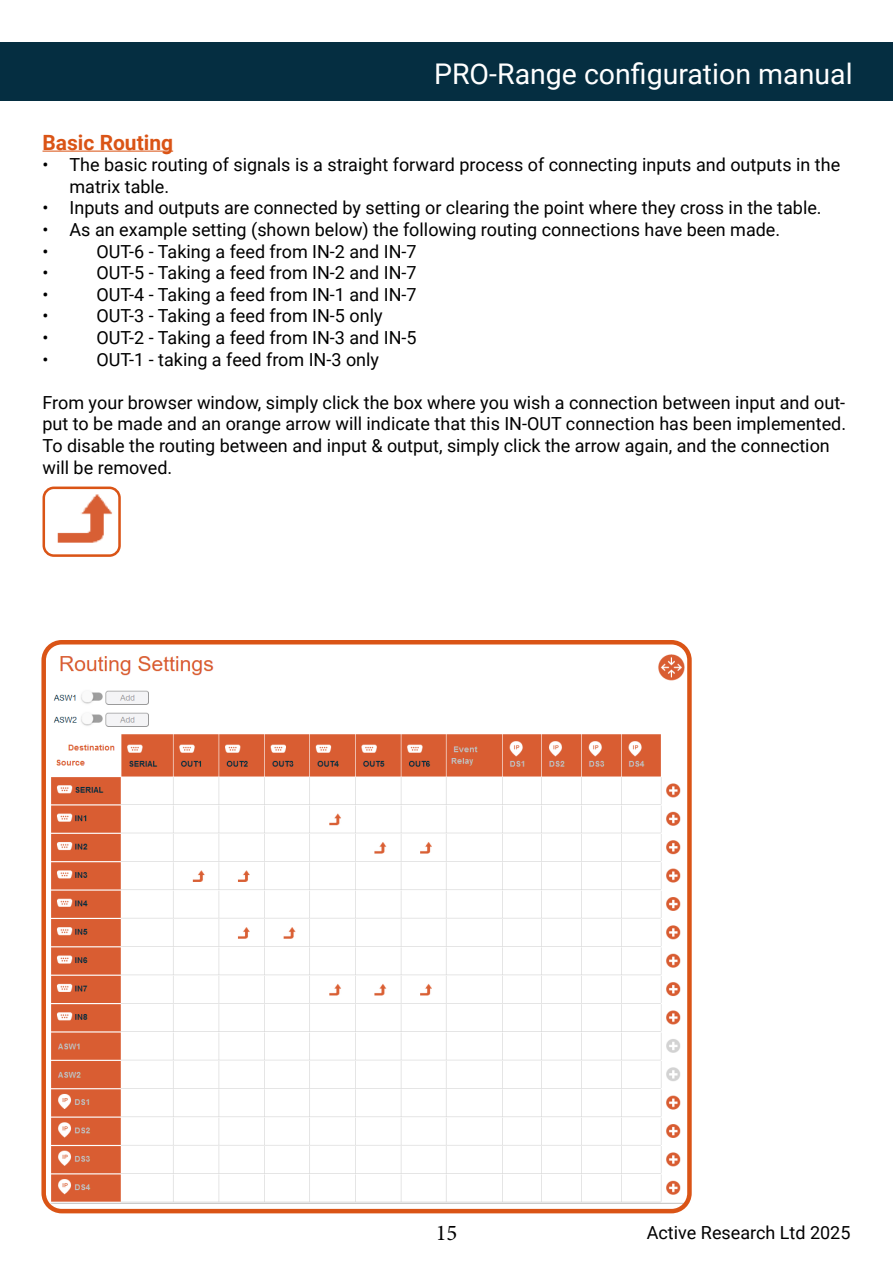
<style>
.page{position:relative;width:893px;height:1263px;background:#fff}
.page>*{position:absolute;margin:0;border:0;box-sizing:border-box;transform-origin:0 0}
.Front_Page_-_Issue{font:28.5px "Roboto";color:#fff}
.t1{font:22.5px "Minion Pro";color:#000}
.t2{font:700 21px "Roboto";color:#da5416}
.t3{font:18px/21.6px "Roboto";color:#000}
</style>
<div class="page">
<hr style="left:43px;top:151px;width:130px;height:1px;background:#da5416">
<div style="left:0;top:43px;width:893px;height:58px;background:#052e41"></div>
<img style="left:48px;top:653px;width:639px;height:551px">
<div style="left:41px;top:640px;width:651px;height:573px;border:4px solid #da5416;border-radius:18px"></div>
<img style="left:44px;top:490px;width:73px;height:66px">
<div style="left:43px;top:486px;width:78px;height:71px;border:3px solid #da5416;border-radius:10px"></div>
<p class="Front_Page_-_Issue" style="left:434px;top:53px;width:420px">PRO-Range configuration manual</p>
<p class="t2" style="left:43px;top:127px;width:132px">Basic Routing</p>
<p class="t3" style="left:70px;top:153px;width:772px;text-indent:-27px">• The basic routing of signals is a straight forward process of connecting inputs and outputs in the matrix table.</p>
<p class="t3" style="left:43px;top:196px;width:781px">• Inputs and outputs are connected by setting or clearing the point where they cross in the table.</p>
<p class="t3" style="left:43px;top:218px;width:739px">• As an example setting (shown below) the following routing connections have been made.</p>
<p class="t3" style="left:43px;top:240px;width:8px">•</p>
<p class="t3" style="left:97px;top:240px;width:322px">OUT-6 - Taking a feed from IN-2 and IN-7</p>
<p class="t3" style="left:43px;top:261px;width:8px">•</p>
<p class="t3" style="left:97px;top:261px;width:322px">OUT-5 - Taking a feed from IN-2 and IN-7</p>
<p class="t3" style="left:43px;top:283px;width:8px">•</p>
<p class="t3" style="left:97px;top:283px;width:322px">OUT-4 - Taking a feed from IN-1 and IN-7</p>
<p class="t3" style="left:43px;top:304px;width:8px">•</p>
<p class="t3" style="left:97px;top:304px;width:288px">OUT-3 - Taking a feed from IN-5 only</p>
<p class="t3" style="left:43px;top:326px;width:8px">•</p>
<p class="t3" style="left:97px;top:326px;width:322px">OUT-2 - Taking a feed from IN-3 and IN-5</p>
<p class="t3" style="left:43px;top:348px;width:8px">•</p>
<p class="t3" style="left:97px;top:348px;width:284px">OUT-1 - taking a feed from IN-3 only</p>
<p class="t3" style="left:43px;top:391px;width:805px">From your browser window, simply click the box where you wish a connection between input and out&shy;put to be made and an orange arrow will indicate that this IN-OUT connection has been implemented.</p>
<p class="t3" style="left:43px;top:434px;width:789px">To disable the routing between and input &amp; output, simply click the arrow again, and the connection will be removed.</p>
<p class="t1" style="left:436px;top:1218px;width:23px">15</p>
<p class="t3" style="left:647px;top:1221px;width:205px">Active Research Ltd 2025</p>
</div>
